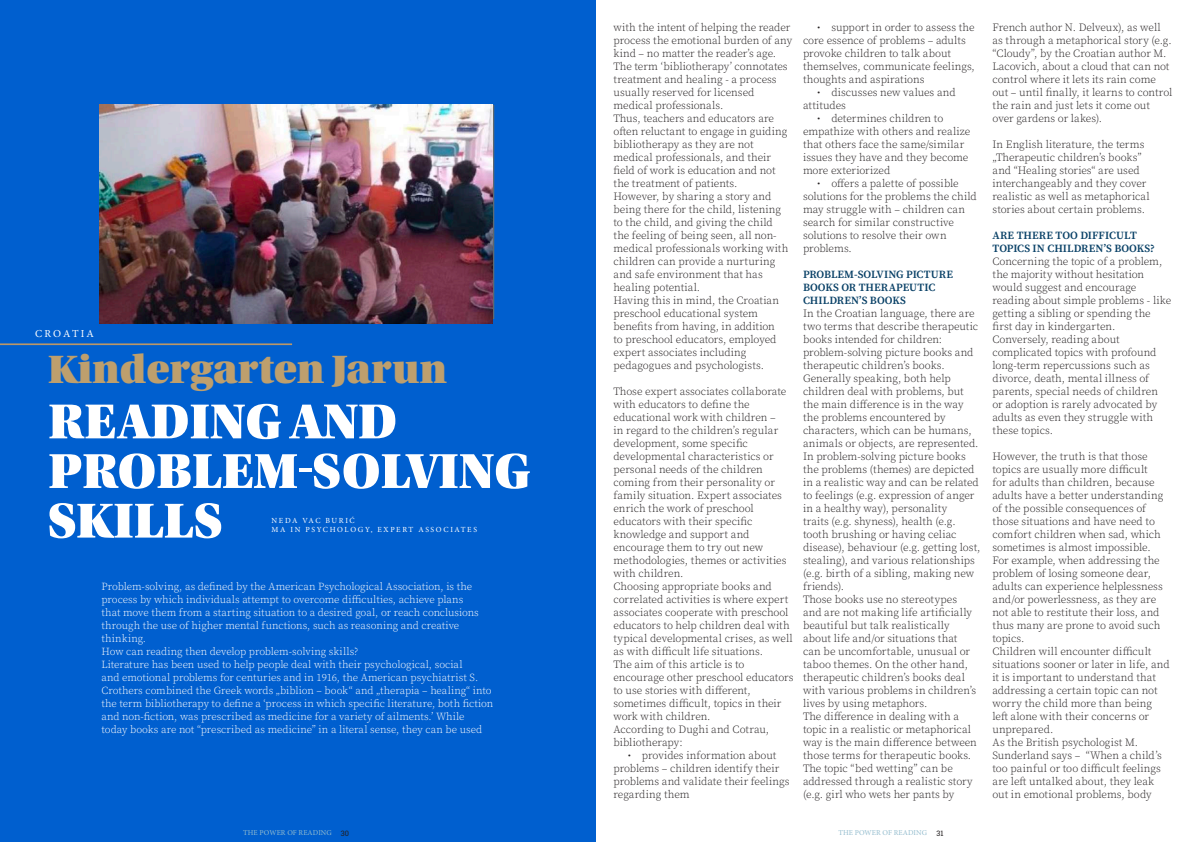
<style>
.page{position:relative;width:1191px;height:842px;background:#fff}
.page>*{position:absolute;margin:0;border:0;box-sizing:border-box;transform-origin:0 0}
.t1{font:51.9px/49.6px "Utopia Std Black Headline";letter-spacing:.01em;color:#fff}
.t2{font:41.8px "Utopia Std Black Headline";color:#be9f6d}
.t3{font:300 11px/13px "Source Serif Pro";letter-spacing:-.01em;color:#231f20}
.t4{font:600 11px/13px "Source Serif Pro";letter-spacing:.005em;color:#084066}
.t5{font:300 10.7px/13px "Source Serif Pro";letter-spacing:-.005em;color:#fff}
.t6{font:10.7px "Minion Pro";letter-spacing:.19em;color:#fff}
.t7{font:7.8px/9.3px "Minion Pro";letter-spacing:.21em;color:#fff}
.t8{font:7.4px "Minion Pro";letter-spacing:.01em;color:#93bcce}
.t9{font:7.4px "Roboto Slab";color:#231f20}
.s1{font-family:"Roboto Slab";color:#231f20}
</style>
<div class="page">
<div style="left:0;top:0;width:595px;height:842px;background:#005fcf"></div>
<img style="left:100px;top:105px;width:393px;height:219px">
<hr style="left:0;top:343px;width:292px;height:2px;background:#bc9767">
<p class="t6" style="left:35px;top:326px;width:60px">CROATIA</p>
<h2 class="t2" style="left:48px;top:347px;width:400px">Kindergarten Jarun</h2>
<h1 class="t1" style="left:48px;top:398px;width:483px">READING AND<br>PROBLEM-SOLVING<br>SKILLS</h1>
<p class="t7" style="left:271px;top:516px;width:207px">NEDA VAC BURIĆ<br>MA IN PSYCHOLOGY, EXPERT ASSOCIATES</p>
<p class="t5" style="left:101px;top:580px;width:393px">Problem-solving, as defined by the American Psychological Association, is the process by which individuals attempt to overcome difficulties, achieve plans<br>that move them from a starting situation to a desired goal, or reach conclusions through the use of higher mental functions, such as reasoning and creative thinking.<br>How can reading then develop problem-solving skills?<br>Literature has been used to help people deal with their psychological, social<br>and emotional problems for centuries and in 1916, the American psychiatrist S.<br>Crothers combined the Greek words „biblion – book“ and „therapia – healing“ into the term bibliotherapy to define a ‘process in which specific literature, both fiction and non-fiction, was prescribed as medicine for a variety of ailments.’ While<br>today books are not “prescribed as medicine” in a literal sense, they can be used</p>
<p class="t3" style="left:613px;top:21px;width:180px">with the intent of helping the reader process the emotional burden of any kind – no matter the reader’s age.<br>The term ‘bibliotherapy’ connotates treatment and healing - a process usually reserved for licensed medical professionals.<br>Thus, teachers and educators are often reluctant to engage in guiding bibliotherapy as they are not medical professionals, and their field of work is education and not the treatment of patients.<br>However, by sharing a story and being there for the child, listening to the child, and giving the child<br>the feeling of being seen, all non&shy;medical professionals working with children can provide a nurturing and safe environment that has healing potential.<br>Having this in mind, the Croatian preschool educational system benefits from having, in addition<br>to preschool educators, employed expert associates including pedagogues and psychologists.</p>
<p class="t3" style="left:613px;top:385px;width:181px">Those expert associates collaborate with educators to define the educational work with children –<br>in regard to the children’s regular development, some specific developmental characteristics or personal needs of the children coming from their personality or family situation. Expert associates enrich the work of preschool educators with their specific knowledge and support and encourage them to try out new methodologies, themes or activities with children.<br>Choosing appropriate books and correlated activities is where expert associates cooperate with preschool educators to help children deal with typical developmental crises, as well as with difficult life situations.<br>The aim of this article is to encourage other preschool educators to use stories with different, sometimes difficult, topics in their work with children.<br>According to Dughi and Cotrau, bibliotherapy:</p>
<p class="t3" style="left:613px;top:749px;width:177px;text-indent:14px">• provides information about problems – children identify their problems and validate their feelings regarding them</p>
<p class="t3" style="left:803px;top:21px;width:173px;text-indent:14px">• support in order to assess the core essence of problems – adults provoke children to talk about themselves, communicate feelings, thoughts and aspirations</p>
<p class="t3" style="left:803px;top:86px;width:154px;text-indent:14px">• discusses new values and attitudes</p>
<p class="t3" style="left:803px;top:112px;width:169px;text-indent:14px">• determines children to empathize with others and realize that others face the same/similar issues they have and they become more exteriorized</p>
<p class="t3" style="left:803px;top:177px;width:175px;text-indent:14px">• offers a palette of possible solutions for the problems the child may struggle with – children can search for similar constructive solutions to resolve their own problems.</p>
<p class="t4" style="left:803px;top:268px;width:151px">PROBLEM-SOLVING PICTURE<br>BOOKS OR THERAPEUTIC<br>CHILDREN’S BOOKS</p>
<p class="t3" style="left:803px;top:307px;width:179px">In the Croatian language, there are two terms that describe therapeutic books intended for children: problem-solving picture books and therapeutic children’s books.<br>Generally speaking, both help children deal with problems, but the main difference is in the way the problems encountered by characters, which can be humans, animals or objects, are represented.<br>In problem-solving picture books the problems (themes) are depicted in a realistic way and can be related to feelings (e.g. expression of anger in a healthy way), personality<br>traits (e.g. shyness), health (e.g. tooth brushing or having celiac disease), behaviour (e.g. getting lost, stealing), and various relationships (e.g. birth of a sibling, making new friends).<br>Those books use no stereotypes<br>and are not making life artificially beautiful but talk realistically<br>about life and/or situations that<br>can be uncomfortable, unusual or taboo themes. On the other hand, therapeutic children’s books deal with various problems in children’s lives by using metaphors.<br>The difference in dealing with a topic in a realistic or metaphorical way is the main difference between those terms for therapeutic books.<br>The topic “bed wetting” can be addressed through a realistic story (e.g. girl who wets her pants by</p>
<p class="t8" style="left:243px;top:827px;width:107px">THE POWER OF READING <span class="s1">30</span></p>
<p class="t8" style="left:838px;top:827px;width:90px">THE POWER OF READING</p>
<p class="t9" style="left:936px;top:828px;width:9px">31</p>
<p class="t3" style="left:992px;top:21px;width:181px">French author N. Delveux), as well as through a metaphorical story (e.g. “Cloudy”, by the Croatian author M.<br>Lacovich, about a cloud that can not control where it lets its rain come out – until finally, it learns to control the rain and just lets it come out over gardens or lakes).</p>
<p class="t3" style="left:992px;top:138px;width:159px">In English literature, the terms „Therapeutic children’s books” and “Healing stories“ are used interchangeably and they cover realistic as well as metaphorical stories about certain problems.</p>
<p class="t4" style="left:992px;top:229px;width:164px">ARE THERE TOO DIFFICULT<br>TOPICS IN CHILDREN’S BOOKS?</p>
<p class="t3" style="left:992px;top:255px;width:180px">Concerning the topic of a problem, the majority without hesitation would suggest and encourage reading about simple problems - like getting a sibling or spending the first day in kindergarten.<br>Conversely, reading about complicated topics with profound long-term repercussions such as divorce, death, mental illness of parents, special needs of children<br>or adoption is rarely advocated by adults as even they struggle with these topics.</p>
<p class="t3" style="left:992px;top:450px;width:179px">However, the truth is that those topics are usually more difficult<br>for adults than children, because adults have a better understanding of the possible consequences of those situations and have need to comfort children when sad, which sometimes is almost impossible.<br>For example, when addressing the problem of losing someone dear, adults can experience helplessness and/or powerlessness, as they are not able to restitute their loss, and thus many are prone to avoid such topics.<br>Children will encounter difficult situations sooner or later in life, and it is important to understand that addressing a certain topic can not worry the child more than being left alone with their concerns or unprepared.<br>As the British psychologist M.<br>Sunderland says – “When a child’s too painful or too difficult feelings are left untalked about, they leak out in emotional problems, body</p>
</div>
